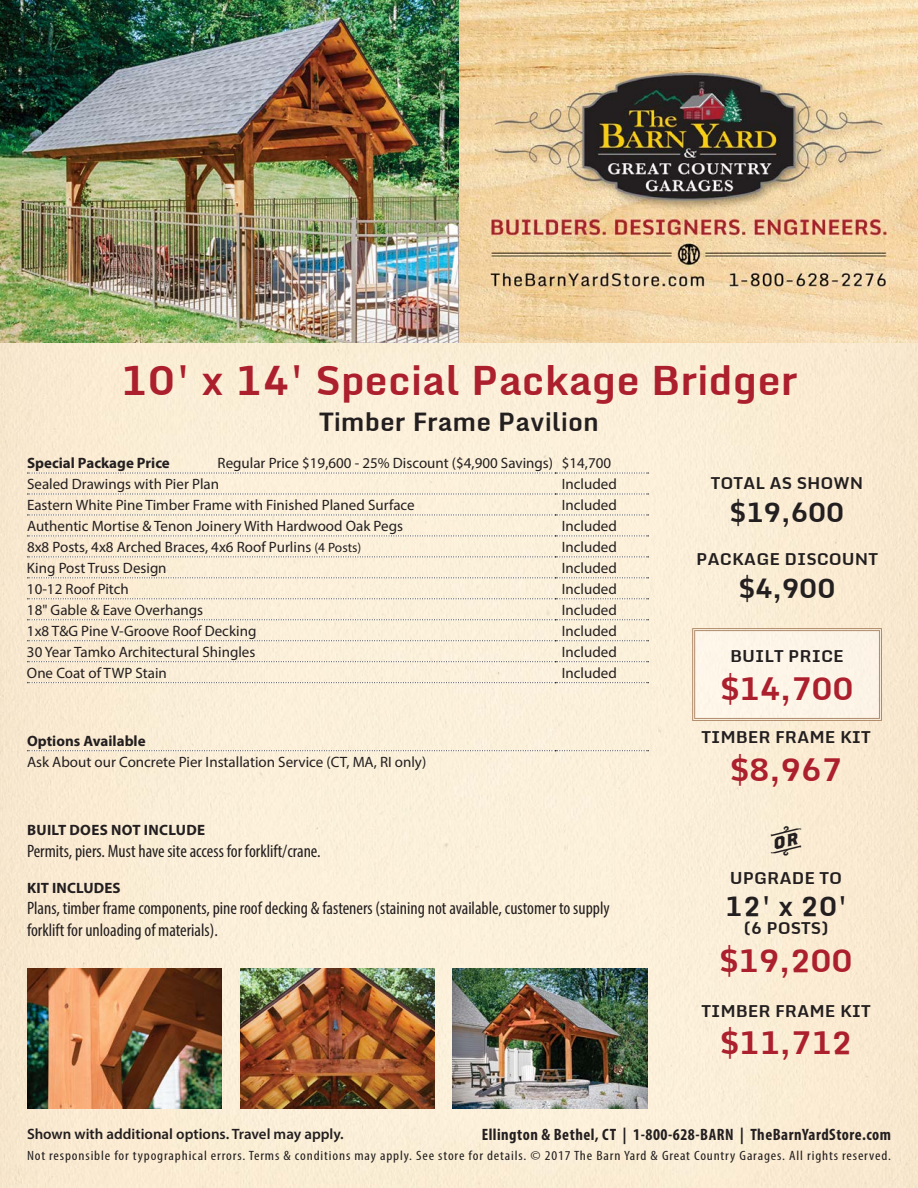
<style>
.page{position:relative;width:918px;height:1188px;background:#fff}
.page>*{position:absolute;margin:0;border:0;box-sizing:border-box;transform-origin:0 0}
.t1{font:700 40.5px "Monda";color:#ac1f2d}
.t2{font:37.5px "Brothers Word Logos";color:#231f20}
.t3{font:700 31.5px "Monda";letter-spacing:-.025em;color:#ac1f2d}
.t4{font:700 27px "Monda";letter-spacing:-.025em;color:#231f20}
.t5{font:700 25.5px "Monda";color:#231f20}
.t6{font:condensed 18px/21.6px "Myriad Pro";color:#231f20}
.t7{font:700 16.5px "Monda";color:#231f20}
.t8{font:700 condensed 16.5px "Myriad Pro";letter-spacing:.03em;color:#231f20}
.t9{font:15px/21px "Myriad Pro";color:#231f20}
.t10{font:700 15px "Myriad Pro";color:#231f20}
.t11{font:600 15px "Myriad Pro";color:#231f20}
.t12{font:700 15px "Myriad Pro";letter-spacing:.02em;color:#231f20}
.t13{font:condensed 13.5px "Myriad Pro";letter-spacing:.055em;color:#231f20;scale:1.11 1}
.s1{font-size:13.5px}
</style>
<div class="page">
<img style="left:0;top:0;width:918px;height:671px">
<img style="left:0;top:671px;width:714px;height:517px">
<div style="left:868px;top:671px;width:50px;height:517px;background:#f8e8cf"></div>
<div style="left:714px;top:721px;width:154px;height:467px;background:#faecd3"></div>
<svg style="left:27px;top:750px;width:622px;height:1px"></svg>
<img style="left:692px;top:628px;width:190px;height:93px">
<img style="left:27px;top:969px;width:195px;height:139px">
<img style="left:240px;top:969px;width:195px;height:139px">
<img style="left:453px;top:969px;width:195px;height:139px">
<svg style="left:27px;top:473px;width:622px;height:1px"></svg>
<svg style="left:27px;top:494px;width:622px;height:1px"></svg>
<svg style="left:27px;top:515px;width:622px;height:1px"></svg>
<svg style="left:27px;top:536px;width:622px;height:1px"></svg>
<svg style="left:27px;top:557px;width:622px;height:1px"></svg>
<svg style="left:27px;top:577px;width:622px;height:1px"></svg>
<svg style="left:27px;top:598px;width:622px;height:1px"></svg>
<svg style="left:27px;top:619px;width:622px;height:1px"></svg>
<svg style="left:27px;top:640px;width:622px;height:1px"></svg>
<svg style="left:27px;top:661px;width:622px;height:1px"></svg>
<svg style="left:27px;top:682px;width:622px;height:1px"></svg>
<h1 class="t1" style="left:120px;top:356px;width:679px">10' x 14' Special Package Bridger</h1>
<h3 class="t5" style="left:319px;top:406px;width:281px">Timber Frame Pavilion</h3>
<p class="t9" style="left:27px;top:452px;width:586px;text-indent:191px">Regular Price $19,600 - 25% Discount ($4,900 Savings) $14,700<br>Sealed Drawings with Pier Plan</p>
<p class="t10" style="left:27px;top:453px;width:144px">Special Package Price</p>
<p class="t9" style="left:562px;top:473px;width:57px">Included</p>
<p class="t9" style="left:27px;top:494px;width:389px">Eastern White Pine Timber Frame with Finished Planed Surface</p>
<p class="t9" style="left:562px;top:494px;width:57px">Included</p>
<p class="t9" style="left:27px;top:515px;width:378px">Authentic Mortise &amp; Tenon Joinery With Hardwood Oak Pegs</p>
<p class="t9" style="left:562px;top:515px;width:57px">Included</p>
<p class="t9" style="left:27px;top:536px;width:336px">8x8 Posts, 4x8 Arched Braces, 4x6 Roof Purlins <span class="s1">(4 Posts)</span></p>
<p class="t9" style="left:562px;top:536px;width:57px">Included</p>
<p class="t9" style="left:27px;top:557px;width:141px">King Post Truss Design</p>
<p class="t9" style="left:562px;top:557px;width:57px">Included</p>
<p class="t9" style="left:27px;top:578px;width:103px">10-12 Roof Pitch</p>
<p class="t9" style="left:562px;top:578px;width:57px">Included</p>
<p class="t9" style="left:27px;top:599px;width:178px">18" Gable &amp; Eave Overhangs</p>
<p class="t9" style="left:562px;top:599px;width:57px">Included</p>
<p class="t9" style="left:27px;top:620px;width:231px">1x8 T&amp;G Pine V-Groove Roof Decking</p>
<p class="t9" style="left:562px;top:620px;width:57px">Included</p>
<p class="t9" style="left:27px;top:641px;width:230px">30 Year Tamko Architectural Shingles</p>
<p class="t9" style="left:562px;top:641px;width:57px">Included</p>
<p class="t9" style="left:27px;top:662px;width:141px">One Coat of TWP Stain</p>
<p class="t9" style="left:562px;top:662px;width:57px">Included</p>
<p class="t10" style="left:27px;top:731px;width:120px">Options Available</p>
<p class="t9" style="left:27px;top:751px;width:401px">Ask About our Concrete Pier Installation Service (CT, MA, RI only)</p>
<p class="t12" style="left:27px;top:820px;width:180px">BUILT DOES NOT INCLUDE</p>
<p class="t6" style="left:27px;top:840px;width:295px">Permits, piers. Must have site access for forklift/crane.</p>
<p class="t10" style="left:27px;top:878px;width:95px">KIT INCLUDES</p>
<p class="t6" style="left:27px;top:897px;width:584px">Plans, timber frame components, pine roof decking &amp; fasteners (staining not available, customer to supply forklift for unloading of materials).</p>
<p class="t7" style="left:711px;top:473px;width:154px">TOTAL AS SHOWN</p>
<h3 class="t4" style="left:730px;top:495px;width:116px">$19,600</h3>
<p class="t7" style="left:696px;top:549px;width:183px">PACKAGE DISCOUNT</p>
<h3 class="t4" style="left:738px;top:571px;width:99px">$4,900</h3>
<p class="t7" style="left:730px;top:646px;width:115px">BUILT PRICE</p>
<h3 class="t3" style="left:720px;top:669px;width:136px">$14,700</h3>
<p class="t7" style="left:701px;top:727px;width:171px">TIMBER FRAME KIT</p>
<h3 class="t3" style="left:730px;top:750px;width:114px">$8,967</h3>
<h2 class="t2" style="left:771px;top:824px;width:31px">r</h2>
<p class="t7" style="left:730px;top:868px;width:114px">UPGRADE TO</p>
<h3 class="t4" style="left:725px;top:890px;width:124px">12' x 20'</h3>
<p class="t7" style="left:743px;top:918px;width:87px">(6 POSTS)</p>
<h3 class="t3" style="left:719px;top:941px;width:136px">$19,200</h3>
<p class="t7" style="left:701px;top:1000px;width:171px">TIMBER FRAME KIT</p>
<h3 class="t3" style="left:720px;top:1023px;width:134px">$11,712</h3>
<p class="t11" style="left:27px;top:1124px;width:318px">Shown with additional options. Travel may apply.</p>
<p class="t8" style="left:482px;top:1124px;width:411px">Ellington &amp; Bethel, CT | 1-800-628-BARN | TheBarnYardStore.com</p>
<p class="t13" style="left:27px;top:1148px;width:780px">Not responsible for typographical errors. Terms &amp; conditions may apply. See store for details. © 2017 The Barn Yard &amp; Great Country Garages. All rights reserved.</p>
</div>
